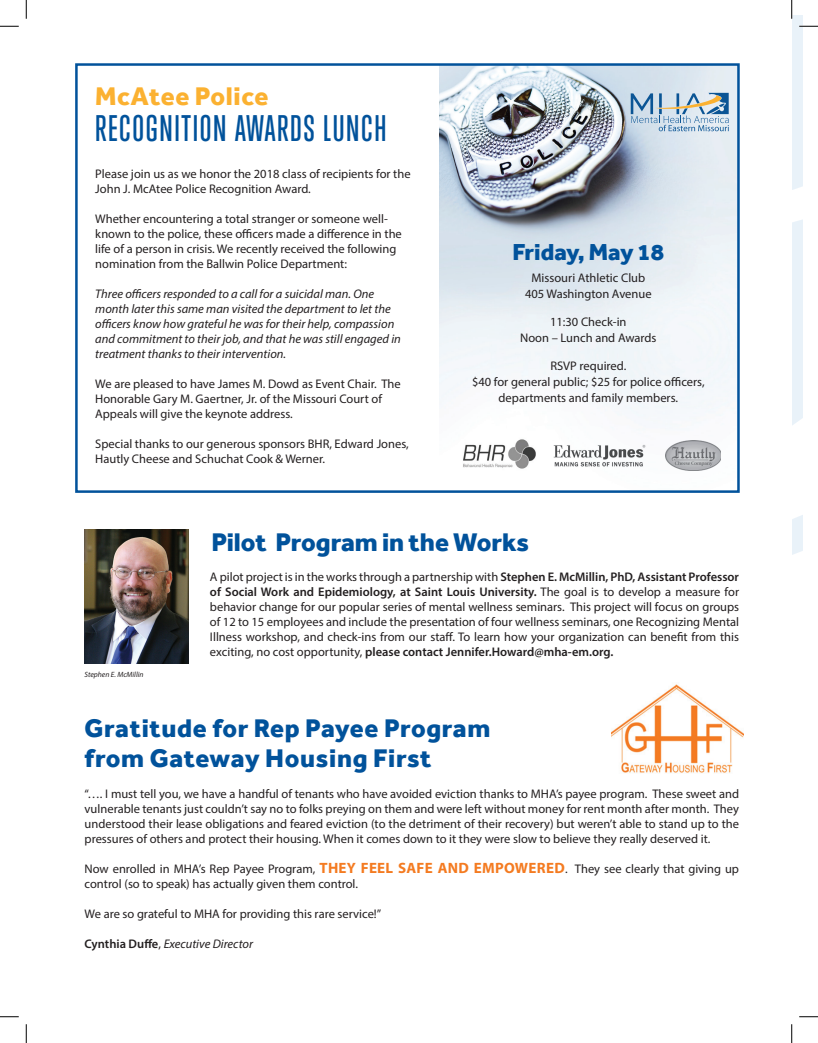
<style>
.page{position:relative;width:818px;height:1043px;background:#fff}
.page>*{position:absolute;margin:0;border:0;box-sizing:border-box;transform-origin:0 0}
.t1{font:500 33.75px "Trump Gothic East";letter-spacing:.05em;color:#01529b}
.t2{font:800 26.25px/30px "Effra Corp";letter-spacing:.015em;color:#01529b}
.t3{font:800 26.25px "Effra Corp";letter-spacing:.025em;color:#fbb131}
.t4{font:800 23.75px "Effra Corp";color:#01529b}
.t5{font:12.5px/15px "Myriad Pro";color:#231f20}
.t6{font:italic 12.5px/15px "Myriad Pro";color:#231f20}
.t7{font:italic 7.62px "Myriad Pro";color:#231f20}
.s1{font-weight:600}
.s2{font-weight:700;font-size:15px;color:#f47b21}
.s3{font-weight:600;font-style:normal}
.s4{font-style:normal}
</style>
<div class="page">
<img style="left:439px;top:66px;width:297px;height:396px">
<div style="left:75px;top:63px;width:664px;height:430px;border:2px solid #01529b"></div>
<img style="left:611px;top:684px;width:132px;height:89px">
<img style="left:85px;top:530px;width:104px;height:134px">
<img style="left:461px;top:436px;width:75px;height:33px">
<img style="left:550px;top:441px;width:98px;height:26px">
<img style="left:665px;top:440px;width:55px;height:31px">
<svg style="left:630px;top:93px;width:98px;height:38px;background:#adc2d1"></svg>
<svg style="left:0;top:25px;width:19px;height:2px"></svg>
<svg style="left:0;top:1016px;width:19px;height:1px"></svg>
<svg style="left:799px;top:1016px;width:19px;height:1px"></svg>
<svg style="left:25px;top:0;width:2px;height:19px"></svg>
<svg style="left:25px;top:1024px;width:2px;height:18px"></svg>
<svg style="left:791px;top:0;width:27px;height:555px"></svg>
<svg style="left:791px;top:1024px;width:1px;height:18px"></svg>
<h2 class="t3" style="left:95px;top:80px;width:174px">McAtee Police</h2>
<h1 class="t1" style="left:95px;top:109px;width:292px">RECOGNITION AWARDS LUNCH</h1>
<p class="t5" style="left:95px;top:166px;width:317px">Please join us as we honor the 2018 class of recipients for the<br>John J. McAtee Police Recognition Award.</p>
<p class="t5" style="left:95px;top:211px;width:308px">Whether encountering a total stranger or someone well&shy;known to the police, these officers made a difference in the life of a person in crisis. We recently received the following nomination from the Ballwin Police Department:</p>
<p class="t6" style="left:95px;top:286px;width:307px">Three officers responded to a call for a suicidal man. One month later this same man visited the department to let the officers know how grateful he was for their help, compassion and commitment to their job, and that he was still engaged in treatment thanks to their intervention.</p>
<p class="t5" style="left:95px;top:376px;width:307px">We are pleased to have James M. Dowd as Event Chair. The<br>Honorable Gary M. Gaertner, Jr. of the Missouri Court of<br>Appeals will give the keynote address.</p>
<p class="t5" style="left:95px;top:436px;width:315px">Special thanks to our generous sponsors BHR, Edward Jones,<br>Hautly Cheese and Schuchat Cook &amp; Werner.</p>
<h3 class="t4" style="left:512px;top:237px;width:153px">Friday, May 18</h3>
<p class="t5" style="left:525px;top:270px;width:128px;line-height:16.2px;text-align:center">Missouri Athletic Club<br>405 Washington Avenue</p>
<p class="t5" style="left:520px;top:313px;width:138px;line-height:16.2px;text-align:center">11:30 Check-in<br>Noon – Lunch and Awards</p>
<p class="t5" style="left:472px;top:357px;width:234px;line-height:16.2px;text-align:center">RSVP required.<br>$40 for general public; $25 for police officers, departments and family members.</p>
<h2 class="t2" style="left:211px;top:526px;width:319px">Pilot Program in the Works</h2>
<p class="t7" style="left:85px;top:670px;width:60px">Stephen E. McMillin</p>
<p class="t5" style="left:210px;top:569px;width:530px;text-align:justify">A pilot project is in the works through a partnership with <span class="s1">Stephen E. McMillin, PhD, Assistant Professor of Social Work and Epidemiology, at Saint Louis University.</span> The goal is to develop a measure for behavior change for our popular series of mental wellness seminars. This project will focus on groups of 12 to 15 employees and include the presentation of four wellness seminars, one Recognizing Mental Illness workshop, and check-ins from our staff. To learn how your organization can benefit from this exciting, no cost opportunity, <span class="s1">please contact Jennifer.Howard@mha-em.org.</span></p>
<h2 class="t2" style="left:85px;top:712px;width:407px">Gratitude for Rep Payee Program from Gateway Housing First</h2>
<p class="t5" style="left:85px;top:786px;width:656px;text-align:justify">“…. I must tell you, we have a handful of tenants who have avoided eviction thanks to MHA’s payee program. These sweet and vulnerable tenants just couldn’t say no to folks preying on them and were left without money for rent month after month. They understood their lease obligations and feared eviction (to the detriment of their recovery) but weren’t able to stand up to the pressures of others and protect their housing. When it comes down to it they were slow to believe they really deserved it.</p>
<p class="t5" style="left:85px;top:861px;width:656px">Now enrolled in MHA’s Rep Payee Program, <span class="s2">THEY FEEL SAFE AND EMPOWERED</span>. They see clearly that giving up control (so to speak) has actually given them control.</p>
<p class="t5" style="left:85px;top:906px;width:298px">We are so grateful to MHA for providing this rare service!”</p>
<p class="t6" style="left:85px;top:936px;width:170px"><span class="s3">Cynthia Duffe</span><span class="s4">,</span> Executive Director</p>
</div>
